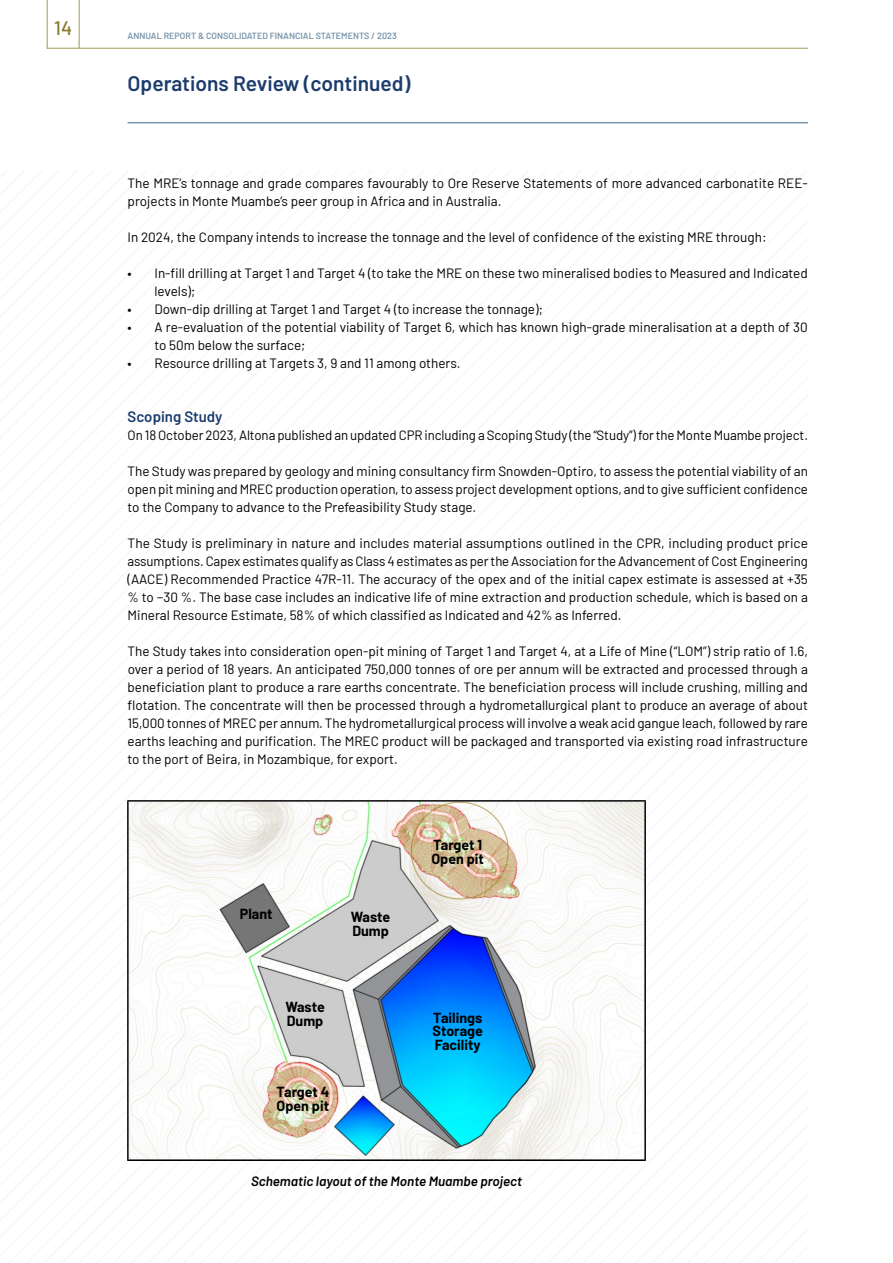
<style>
.page{position:relative;width:893px;height:1263px;background:#fff}
.page>*{position:absolute;margin:0;border:0;box-sizing:border-box;transform-origin:0 0}
.t1{font:600 21px "Barlow";color:#1c3c6e}
.t2{font:500 19.5px "Barlow";color:#8b772f}
.t3{font:600 15px "Barlow";color:#1c3c6e}
.t4{font:700 14.25px/13.5px "Barlow";color:#000}
.t5{font:13.5px/18px "Barlow";color:#000}
.t6{font:italic 600 13.5px "Barlow";color:#000}
.t7{font:600 9px "Barlow";color:#7a97ac}
</style>
<div class="page">
<img style="left:128px;top:800px;width:518px;height:361px">
<hr style="left:128px;top:122px;width:680px;height:1px;background:#7a97ac">
<hr style="left:80px;top:48px;width:728px;height:1px;background:#9f9857">
<svg style="left:47px;top:0;width:33px;height:49px"></svg>
<h2 class="t2" style="left:54px;top:13px;width:19px">14</h2>
<p class="t7" style="left:128px;top:29px;width:271px">ANNUAL REPORT &amp; CONSOLIDATED FINANCIAL STATEMENTS / 2023</p>
<h1 class="t1" style="left:128px;top:68px;width:284px">Operations Review (continued)</h1>
<p class="t5" style="left:128px;top:173px;width:682px">The MRE’s tonnage and grade compares favourably to Ore Reserve Statements of more advanced carbonatite REE&shy;projects in Monte Muambe’s peer group in Africa and in Australia.</p>
<p class="t5" style="left:128px;top:227px;width:640px">In 2024, the Company intends to increase the tonnage and the level of confidence of the existing MRE through:</p>
<p class="t5" style="left:154px;top:263px;width:655px;text-indent:-27px">• In-fill drilling at Target 1 and Target 4 (to take the MRE on these two mineralised bodies to Measured and Indicated levels);</p>
<p class="t5" style="left:127px;top:299px;width:417px">• Down-dip drilling at Target 1 and Target 4 (to increase the tonnage);</p>
<p class="t5" style="left:154px;top:317px;width:655px;text-indent:-27px">• A re-evaluation of the potential viability of Target 6, which has known high-grade mineralisation at a depth of 30 to 50m below the surface;</p>
<p class="t5" style="left:127px;top:353px;width:335px">• Resource drilling at Targets 3, 9 and 11 among others.</p>
<p class="t3" style="left:128px;top:406px;width:97px">Scoping Study</p>
<p class="t5" style="left:128px;top:425px;width:682px">On 18October 2023,Altona published an updatedCPRincluding aScoping Study (the “Study”)forthe Monte Muambe project.</p>
<p class="t5" style="left:128px;top:461px;width:682px;text-align:justify">The Study was prepared by geology and mining consultancy firm Snowden-Optiro, to assess the potential viability of an open pit mining and MRECproduction operation, to assess project development options, and to give sufficient confidence to the Company to advance to the Prefeasibility Study stage.</p>
<p class="t5" style="left:128px;top:533px;width:682px;text-align:justify">The Study is preliminary in nature and includes material assumptions outlined in the CPR, including product price assumptions.Capex estimates qualify asClass 4 estimates as pertheAssociation fortheAdvancement ofCostEngineering (AACE) Recommended Practice 47R-11. The accuracy of the opex and of the initial capex estimate is assessed at +35 % to −30 %. The base case includes an indicative life of mine extraction and production schedule, which is based on a Mineral Resource Estimate, 58% of which classified as Indicated and 42% as Inferred.</p>
<p class="t5" style="left:127px;top:641px;width:682px;text-align:justify">The Study takes into consideration open-pit mining of Target 1 and Target 4, at a Life of Mine (“LOM”) strip ratio of 1.6, over a period of 18 years. An anticipated 750,000 tonnes of ore per annum will be extracted and processed through a beneficiation plant to produce a rare earths concentrate. The beneficiation process will include crushing, milling and flotation. The concentrate will then be processed through a hydrometallurgical plant to produce an average of about 15,000 tonnes of MREC per annum. The hydrometallurgical process will involve a weak acid gangue leach, followed by rare earths leaching and purification. The MREC product will be packaged and transported via existing road infrastructure to the port of Beira, in Mozambique, for export.</p>
<p class="t4" style="left:240px;top:906px;width:34px">Plant</p>
<p class="t4" style="left:351px;top:909px;width:41px">Waste<br>Dump</p>
<p class="t4" style="left:285px;top:999px;width:41px">Waste<br>Dump</p>
<p class="t4" style="left:276px;top:1084px;width:54px">Target 4<br>Open pit</p>
<p class="t4" style="left:431px;top:837px;width:54px">Target 1<br>Open pit</p>
<p class="t4" style="left:433px;top:1010px;width:52px;text-align:justify">Tailings Storage Facility</p>
<p class="t6" style="left:251px;top:1171px;width:272px">Schematic layout of the Monte Muambe project</p>
</div>
